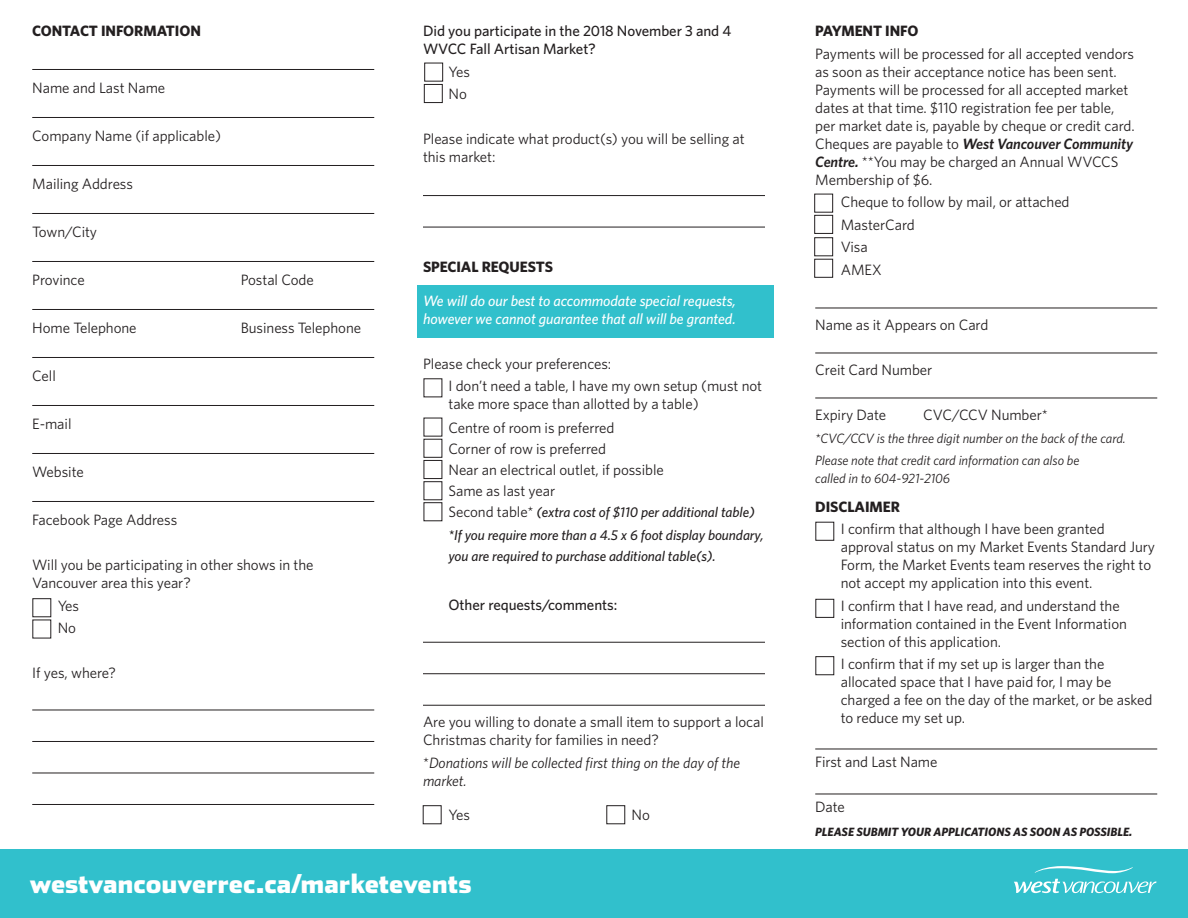
<style>
.page{position:relative;width:1188px;height:918px;background:#fff}
.page>*{position:absolute;margin:0;border:0;box-sizing:border-box;transform-origin:0 0}
.t1{font:900 25.65px "Stainless";color:#fff}
.t2{font:15px/18px "Whitney";letter-spacing:-.005em;color:#231f20}
.t3{font:italic 500 15px/18px "Whitney";letter-spacing:-.005em;color:#fff}
.t4{font:500 15px/18px "Whitney";letter-spacing:-.005em;color:#231f20}
.t5{font:italic 15px/18px "Whitney";letter-spacing:-.005em;color:#231f20}
.t6{font:700 15px "Whitney";letter-spacing:-.005em;color:#231f20}
.t7{font:italic 500 14.25px/22.5px "Whitney";letter-spacing:-.005em;color:#231f20}
.t8{font:italic 13.5px/22.5px "Whitney";letter-spacing:-.005em;color:#231f20}
.t9{font:italic 700 12px "Whitney";letter-spacing:-.005em;color:#231f20}
.s1{font-weight:400;font-style:normal;font-size:15px}
.s2{font-style:normal}
.s3{font-weight:600;font-style:italic}
</style>
<div class="page">
<div style="left:0;top:850px;width:1188px;height:68px;background:#31c0cc"></div>
<svg style="left:1035px;top:866px;width:98px;height:7px"></svg>
<svg style="left:1014px;top:879px;width:142px;height:14px"></svg>
<hr style="left:32px;top:69px;width:342px;height:1px;background:#231f20">
<hr style="left:32px;top:117px;width:342px;height:1px;background:#231f20">
<hr style="left:32px;top:165px;width:342px;height:1px;background:#231f20">
<hr style="left:32px;top:213px;width:342px;height:1px;background:#231f20">
<hr style="left:32px;top:261px;width:342px;height:1px;background:#231f20">
<hr style="left:32px;top:309px;width:342px;height:1px;background:#231f20">
<hr style="left:32px;top:357px;width:342px;height:1px;background:#231f20">
<hr style="left:32px;top:405px;width:342px;height:1px;background:#231f20">
<hr style="left:32px;top:453px;width:342px;height:1px;background:#231f20">
<hr style="left:32px;top:501px;width:342px;height:1px;background:#231f20">
<hr style="left:32px;top:710px;width:342px;height:1px;background:#231f20">
<hr style="left:32px;top:741px;width:342px;height:1px;background:#231f20">
<hr style="left:32px;top:773px;width:342px;height:1px;background:#231f20">
<hr style="left:32px;top:804px;width:342px;height:1px;background:#231f20">
<hr style="left:815px;top:308px;width:342px;height:1px;background:#231f20">
<hr style="left:815px;top:353px;width:342px;height:1px;background:#231f20">
<hr style="left:815px;top:398px;width:342px;height:1px;background:#231f20">
<hr style="left:815px;top:749px;width:342px;height:1px;background:#231f20">
<hr style="left:815px;top:794px;width:342px;height:1px;background:#231f20">
<div style="left:816px;top:599px;width:18px;height:19px;border:1px solid #231f20"></div>
<div style="left:814px;top:194px;width:19px;height:18px;border:1px solid #231f20"></div>
<div style="left:814px;top:215px;width:19px;height:19px;border:1px solid #231f20"></div>
<div style="left:814px;top:238px;width:19px;height:18px;border:1px solid #231f20"></div>
<div style="left:814px;top:259px;width:19px;height:19px;border:1px solid #231f20"></div>
<div style="left:417px;top:285px;width:357px;height:53px;background:#31c0cc"></div>
<hr style="left:423px;top:195px;width:342px;height:1px;background:#231f20">
<hr style="left:423px;top:227px;width:342px;height:1px;background:#231f20">
<hr style="left:423px;top:642px;width:342px;height:1px;background:#231f20">
<hr style="left:423px;top:673px;width:342px;height:1px;background:#231f20">
<hr style="left:423px;top:705px;width:342px;height:1px;background:#231f20">
<div style="left:33px;top:598px;width:18px;height:19px;border:1px solid #231f20"></div>
<div style="left:424px;top:63px;width:19px;height:18px;border:1px solid #231f20"></div>
<div style="left:424px;top:84px;width:18px;height:19px;border:1px solid #231f20"></div>
<div style="left:816px;top:656px;width:18px;height:19px;border:1px solid #231f20"></div>
<div style="left:424px;top:439px;width:18px;height:19px;border:1px solid #231f20"></div>
<div style="left:424px;top:460px;width:18px;height:19px;border:1px solid #231f20"></div>
<div style="left:424px;top:502px;width:18px;height:19px;border:1px solid #231f20"></div>
<p class="t6" style="left:32px;top:22px;width:170px">CONTACT INFORMATION</p>
<p class="t2" style="left:32px;top:79px;width:135px">Name and Last Name</p>
<p class="t2" style="left:32px;top:127px;width:190px">Company Name (if applicable)</p>
<p class="t2" style="left:32px;top:175px;width:102px">Mailing Address</p>
<p class="t2" style="left:32px;top:223px;width:66px">Town/City</p>
<p class="t2" style="left:32px;top:271px;width:54px">Province</p>
<p class="t2" style="left:241px;top:271px;width:75px">Postal Code</p>
<p class="t2" style="left:32px;top:319px;width:106px">Home Telephone</p>
<p class="t2" style="left:241px;top:319px;width:122px">Business Telephone</p>
<p class="t2" style="left:32px;top:367px;width:25px">Cell</p>
<p class="t2" style="left:32px;top:415px;width:41px">E-mail</p>
<p class="t2" style="left:32px;top:463px;width:53px">Website</p>
<p class="t2" style="left:32px;top:511px;width:147px">Facebook Page Address</p>
<p class="t2" style="left:32px;top:556px;width:283px">Will you be participating in other shows in the<br>Vancouver area this year?</p>
<p class="t2" style="left:58px;top:594px;width:23px;line-height:22.5px">Yes<br>No</p>
<p class="t2" style="left:32px;top:664px;width:85px">If yes, where?</p>
<p class="t4" style="left:423px;top:22px;width:310px">Did you participate in the 2018 November 3 and 4<br>WVCC Fall Artisan Market?</p>
<p class="t2" style="left:448px;top:60px;width:23px;line-height:22.5px">Yes<br>No</p>
<p class="t2" style="left:423px;top:130px;width:323px">Please indicate what product(s) you will be selling at this market:</p>
<p class="t6" style="left:423px;top:257px;width:131px">SPECIAL REQUESTS</p>
<p class="t3" style="left:423px;top:291px;width:314px">We will do our best to accommodate special requests, however we cannot guarantee that all will be granted.</p>
<p class="t2" style="left:448px;top:352px;width:315px;line-height:22.5px;text-indent:-26px">Please check your preferences:<br>I don’t need a table, I have my own setup (must not</p>
<p class="t2" style="left:448px;top:392px;width:252px;line-height:24px">take more space than allotted by a table)<br>Centre of room is preferred</p>
<p class="t2" style="left:448px;top:438px;width:217px;line-height:21px">Corner of row is preferred<br>Near an electrical outlet, if possible<br>Same as last year</p>
<p class="t7" style="left:448px;top:501px;width:317px"><span class="s1">Second table*</span> (extra cost of $110 per additional table) *If you require more than a 4.5 x 6 foot display boundary,</p>
<p class="t7" style="left:448px;top:544px;width:269px">you are required to purchase additional table(s).</p>
<p class="t4" style="left:448px;top:596px;width:170px">Other requests/comments:</p>
<p class="t2" style="left:423px;top:713px;width:342px">Are you willing to donate a small item to support a local<br>Christmas charity for families in need?</p>
<p class="t5" style="left:423px;top:753px;width:319px"><span class="s2">*</span>Donations will be collected first thing on the day of the market.</p>
<p class="t2" style="left:448px;top:806px;width:23px">Yes</p>
<p class="t2" style="left:632px;top:806px;width:20px">No</p>
<h1 class="t1" style="left:30px;top:868px;width:443px">westvancouverrec.ca/marketevents</h1>
<p class="t6" style="left:815px;top:22px;width:105px">PAYMENT INFO</p>
<p class="t2" style="left:815px;top:44px;width:321px">Payments will be processed for all accepted vendors as soon as their acceptance notice has been sent.<br>Payments will be processed for all accepted market dates at that time. $110 registration fee per table, per market date is, payable by cheque or credit card.<br>Cheques are payable to <span class="s3">West Vancouver Community Centre.</span> **You may be charged an Annual WVCCS Membership of $6.</p>
<p class="t2" style="left:841px;top:190px;width:230px;line-height:22.5px">Cheque to follow by mail, or attached<br>MasterCard<br>Visa<br>AMEX</p>
<p class="t2" style="left:815px;top:316px;width:175px">Name as it Appears on Card</p>
<p class="t2" style="left:815px;top:361px;width:119px">Creit Card Number</p>
<p class="t2" style="left:815px;top:406px;width:73px">Expiry Date</p>
<p class="t2" style="left:923px;top:406px;width:126px">CVC/CCV Number*</p>
<p class="t8" style="left:815px;top:426px;width:312px">*CVC/CCV is the three digit number on the back of the card.<br>Please note that credit card information can also be</p>
<p class="t8" style="left:815px;top:467px;width:136px">called in to 604-921-2106</p>
<p class="t6" style="left:815px;top:497px;width:86px">DISCLAIMER</p>
<p class="t2" style="left:841px;top:520px;width:316px">I confirm that although I have been granted approval status on my Market Events Standard Jury Form, the Market Events team reserves the right to not accept my application into this event.</p>
<p class="t2" style="left:841px;top:596px;width:288px">I confirm that I have read, and understand the information contained in the Event Information section of this application.</p>
<p class="t2" style="left:841px;top:655px;width:313px">I confirm that if my set up is larger than the allocated space that I have paid for, I may be charged a fee on the day of the market, or be asked to reduce my set up.</p>
<p class="t2" style="left:815px;top:752px;width:124px">First and Last Name</p>
<p class="t2" style="left:815px;top:797px;width:31px">Date</p>
<p class="t9" style="left:815px;top:824px;width:319px">PLEASE SUBMIT YOUR APPLICATIONS AS SOON AS POSSIBLE.</p>
</div>
